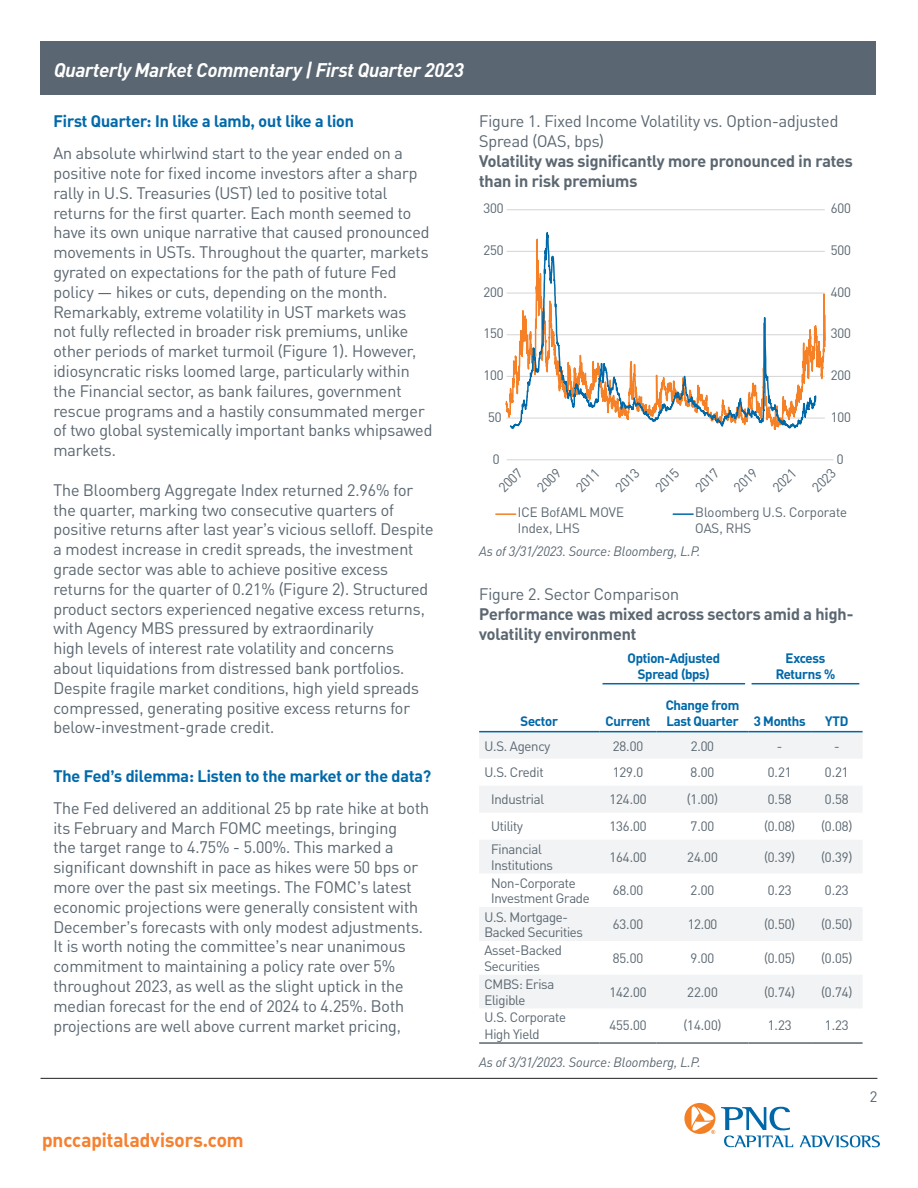
<style>
.page{position:relative;width:918px;height:1188px;background:#fff}
.page>*{position:absolute;margin:0;border:0;box-sizing:border-box;transform-origin:0 0}
.t1{font:italic 700 19.5px "PNC Brand";color:#fff}
.t2{font:700 19.5px "PNC Brand";color:#f58130}
.t3{font:16.5px/19.8px "PNC Brand";color:#5b6771}
.t4{font:700 16.5px/19.8px "PNC Brand";color:#5b6771}
.h2_-_content{font:700 16.5px "PNC Brand";color:#0069aa}
.t5{font:15px "PNC Brand";color:#5b6771}
.t6{font:13.5px/16.2px "PNC Brand";letter-spacing:-.015em;color:#5b6771}
.t7{font:700 13.5px/16.2px "PNC Brand";letter-spacing:-.015em;color:#0068a9;text-align:center}
.t8{font:italic 13.5px "PNC Brand";color:#5b6771}
</style>
<div class="page">
<svg style="left:684px;top:1103px;width:31px;height:31px"></svg>
<svg style="left:721px;top:1107px;width:69px;height:23px"></svg>
<svg style="left:724px;top:1136px;width:69px;height:11px"></svg>
<svg style="left:800px;top:1135px;width:80px;height:12px"></svg>
<hr style="left:40px;top:1078px;width:837px;height:1px;background:#231f20">
<div style="left:40px;top:41px;width:836px;height:54px;background:#5a6671"></div>
<hr style="left:507px;top:459px;width:326px;height:1px;background:#d9d9d9">
<svg style="left:505px;top:209px;width:321px;height:870px"></svg>
<svg style="left:509px;top:209px;width:308px;height:255px"></svg>
<hr style="left:496px;top:513px;width:20px;height:2px;background:#f58025">
<hr style="left:673px;top:513px;width:20px;height:2px;background:#0069aa">
<svg style="left:479px;top:732px;width:384px;height:276px;fill:#f2f3f4"></svg>
<hr style="left:479px;top:731px;width:120px;height:1px;background:#0068a9">
<hr style="left:599px;top:731px;width:58px;height:1px;background:#0068a9">
<hr style="left:657px;top:731px;width:91px;height:1px;background:#0068a9">
<hr style="left:748px;top:731px;width:63px;height:1px;background:#0068a9">
<hr style="left:811px;top:731px;width:52px;height:1px;background:#0068a9">
<hr style="left:479px;top:1042px;width:120px;height:2px;background:#5a6670">
<hr style="left:599px;top:1042px;width:58px;height:2px;background:#5a6670">
<hr style="left:657px;top:1042px;width:91px;height:2px;background:#5a6670">
<hr style="left:748px;top:1042px;width:63px;height:2px;background:#5a6670">
<hr style="left:811px;top:1042px;width:52px;height:2px;background:#5a6670">
<hr style="left:603px;top:683px;width:142px;height:1px;background:#0068a9">
<hr style="left:752px;top:683px;width:107px;height:1px;background:#0068a9">
<p class="t1" style="left:54px;top:58px;width:411px">Quarterly Market Commentary | First Quarter 2023</p>
<h2 class="h2_-_content" style="left:53px;top:111px;width:302px">First Quarter: In like a lamb, out like a lion</h2>
<p class="t3" style="left:53px;top:143px;width:380px">An absolute whirlwind start to the year ended on a positive note for fixed income investors after a sharp rally in U.S. Treasuries (UST) led to positive total returns for the first quarter. Each month seemed to have its own unique narrative that caused pronounced movements in USTs. Throughout the quarter, markets gyrated on expectations for the path of future Fed policy — hikes or cuts, depending on the month.<br>Remarkably, extreme volatility in UST markets was not fully reflected in broader risk premiums, unlike other periods of market turmoil (Figure 1). However, idiosyncratic risks loomed large, particularly within the Financial sector, as bank failures, government rescue programs and a hastily consummated merger of two global systemically important banks whipsawed markets.</p>
<p class="t3" style="left:53px;top:480px;width:382px">The Bloomberg Aggregate Index returned 2.96% for the quarter, marking two consecutive quarters of positive returns after last year’s vicious selloff. Despite a modest increase in credit spreads, the investment grade sector was able to achieve positive excess returns for the quarter of 0.21% (Figure 2). Structured product sectors experienced negative excess returns, with Agency MBS pressured by extraordinarily<br>high levels of interest rate volatility and concerns about liquidations from distressed bank portfolios.<br>Despite fragile market conditions, high yield spreads compressed, generating positive excess returns for below-investment-grade credit.</p>
<h2 class="h2_-_content" style="left:53px;top:765px;width:379px">The Fed’s dilemma: Listen to the market or the data?</h2>
<p class="t3" style="left:53px;top:798px;width:377px">The Fed delivered an additional 25 bp rate hike at both its February and March FOMC meetings, bringing<br>the target range to 4.75% - 5.00%. This marked a significant downshift in pace as hikes were 50 bps or more over the past six meetings. The FOMC’s latest economic projections were generally consistent with December’s forecasts with only modest adjustments.<br>It is worth noting the committee’s near unanimous commitment to maintaining a policy rate over 5% throughout 2023, as well as the slight uptick in the median forecast for the end of 2024 to 4.25%. Both projections are well above current market pricing,</p>
<p class="t3" style="left:479px;top:111px;width:361px">Figure 1. Fixed Income Volatility vs. Option-adjusted<br>Spread (OAS, bps)</p>
<p class="t4" style="left:479px;top:150px;width:375px">Volatility was significantly more pronounced in rates than in risk premiums</p>
<p class="t6" style="left:483px;top:200px;width:22px">300</p>
<p class="t6" style="left:831px;top:200px;width:22px">600</p>
<p class="t6" style="left:483px;top:241px;width:22px">250</p>
<p class="t6" style="left:831px;top:241px;width:22px">500</p>
<p class="t6" style="left:483px;top:283px;width:22px">200</p>
<p class="t6" style="left:831px;top:283px;width:22px">400</p>
<p class="t6" style="left:483px;top:325px;width:22px">150</p>
<p class="t6" style="left:831px;top:325px;width:22px">300</p>
<p class="t6" style="left:483px;top:367px;width:22px">100</p>
<p class="t6" style="left:831px;top:367px;width:22px">200</p>
<p class="t6" style="left:488px;top:409px;width:15px">50</p>
<p class="t6" style="left:831px;top:409px;width:22px">100</p>
<p class="t6" style="left:493px;top:451px;width:8px">0</p>
<p class="t6" style="left:837px;top:451px;width:8px">0</p>
<p class="t6" style="left:495px;top:484px;width:29px;rotate:-45deg">2007</p>
<p class="t6" style="left:534px;top:484px;width:29px;rotate:-45deg">2009</p>
<p class="t6" style="left:572px;top:484px;width:29px;rotate:-45deg">2011</p>
<p class="t6" style="left:612px;top:484px;width:29px;rotate:-45deg">2013</p>
<p class="t6" style="left:652px;top:484px;width:29px;rotate:-45deg">2015</p>
<p class="t6" style="left:692px;top:484px;width:29px;rotate:-45deg">2017</p>
<p class="t6" style="left:730px;top:484px;width:29px;rotate:-45deg">2019</p>
<p class="t6" style="left:769px;top:484px;width:29px;rotate:-45deg">2021</p>
<p class="t6" style="left:809px;top:484px;width:29px;rotate:-45deg">2023</p>
<p class="t6" style="left:518px;top:504px;width:108px">ICE BofAML MOVE<br>Index, LHS</p>
<p class="t6" style="left:695px;top:504px;width:153px">Bloomberg U.S. Corporate<br>OAS, RHS</p>
<p class="t8" style="left:479px;top:543px;width:223px">As of 3/31/2023. Source: Bloomberg, L.P.</p>
<p class="t3" style="left:479px;top:584px;width:202px">Figure 2. Sector Comparison</p>
<p class="t4" style="left:479px;top:603px;width:376px">Performance was mixed across sectors amid a high&shy;volatility environment</p>
<p class="t7" style="left:628px;top:649px;width:94px">Option-Adjusted<br>Spread (bps)</p>
<p class="t7" style="left:776px;top:649px;width:61px">Excess<br>Returns %</p>
<p class="t7" style="left:521px;top:713px;width:39px">Sector</p>
<p class="t7" style="left:606px;top:713px;width:46px">Current</p>
<p class="t7" style="left:666px;top:697px;width:75px;text-align:left">Change from<br>Last Quarter</p>
<p class="t7" style="left:754px;top:713px;width:53px">3 Months</p>
<p class="t7" style="left:825px;top:713px;width:25px">YTD</p>
<p class="t6" style="left:484px;top:737px;width:67px">U.S. Agency</p>
<p class="t6" style="left:613px;top:737px;width:32px">28.00</p>
<p class="t6" style="left:691px;top:737px;width:25px">2.00</p>
<p class="t6" style="left:777px;top:737px;width:7px">-</p>
<p class="t6" style="left:834px;top:737px;width:7px">-</p>
<p class="t6" style="left:484px;top:764px;width:61px">U.S. Credit</p>
<p class="t6" style="left:613px;top:764px;width:32px">129.0</p>
<p class="t6" style="left:691px;top:764px;width:25px">8.00</p>
<p class="t6" style="left:768px;top:764px;width:25px">0.21</p>
<p class="t6" style="left:825px;top:764px;width:25px">0.21</p>
<p class="t6" style="left:491px;top:791px;width:55px">Industrial</p>
<p class="t6" style="left:609px;top:791px;width:39px">124.00</p>
<p class="t6" style="left:687px;top:791px;width:33px">(1.00)</p>
<p class="t6" style="left:768px;top:791px;width:25px">0.58</p>
<p class="t6" style="left:825px;top:791px;width:25px">0.58</p>
<p class="t6" style="left:491px;top:818px;width:33px">Utility</p>
<p class="t6" style="left:609px;top:818px;width:39px">136.00</p>
<p class="t6" style="left:691px;top:818px;width:25px">7.00</p>
<p class="t6" style="left:764px;top:818px;width:33px">(0.08)</p>
<p class="t6" style="left:821px;top:818px;width:33px">(0.08)</p>
<p class="t6" style="left:491px;top:840px;width:63px">Financial<br>Institutions</p>
<p class="t6" style="left:609px;top:848px;width:39px">164.00</p>
<p class="t6" style="left:687px;top:848px;width:32px">24.00</p>
<p class="t6" style="left:764px;top:848px;width:33px">(0.39)</p>
<p class="t6" style="left:821px;top:848px;width:33px">(0.39)</p>
<p class="t6" style="left:491px;top:875px;width:100px;line-height:15px">Non-Corporate<br>Investment Grade</p>
<p class="t6" style="left:613px;top:882px;width:32px">68.00</p>
<p class="t6" style="left:691px;top:882px;width:25px">2.00</p>
<p class="t6" style="left:768px;top:882px;width:25px">0.23</p>
<p class="t6" style="left:825px;top:882px;width:25px">0.23</p>
<p class="t6" style="left:484px;top:909px;width:100px;line-height:15px">U.S. Mortgage-<br>Backed Securities</p>
<p class="t6" style="left:613px;top:916px;width:32px">63.00</p>
<p class="t6" style="left:688px;top:916px;width:31px">12.00</p>
<p class="t6" style="left:764px;top:916px;width:33px">(0.50)</p>
<p class="t6" style="left:821px;top:916px;width:33px">(0.50)</p>
<p class="t6" style="left:484px;top:942px;width:79px">Asset-Backed<br>Securities</p>
<p class="t6" style="left:613px;top:950px;width:32px">85.00</p>
<p class="t6" style="left:691px;top:950px;width:25px">9.00</p>
<p class="t6" style="left:764px;top:950px;width:33px">(0.05)</p>
<p class="t6" style="left:821px;top:950px;width:33px">(0.05)</p>
<p class="t6" style="left:484px;top:975px;width:71px">CMBS: Erisa<br>Eligible</p>
<p class="t6" style="left:609px;top:983px;width:39px">142.00</p>
<p class="t6" style="left:687px;top:983px;width:32px">22.00</p>
<p class="t6" style="left:764px;top:983px;width:33px">(0.74)</p>
<p class="t6" style="left:821px;top:983px;width:33px">(0.74)</p>
<p class="t6" style="left:484px;top:1009px;width:83px">U.S. Corporate<br>High Yield</p>
<p class="t6" style="left:609px;top:1017px;width:39px">455.00</p>
<p class="t6" style="left:684px;top:1017px;width:39px">(14.00)</p>
<p class="t6" style="left:768px;top:1017px;width:25px">1.23</p>
<p class="t6" style="left:825px;top:1017px;width:25px">1.23</p>
<p class="t8" style="left:479px;top:1054px;width:223px">As of 3/31/2023. Source: Bloomberg, L.P.</p>
<p class="t2" style="left:42px;top:1127px;width:203px">pnccapitaladvisors.com</p>
<p class="t5" style="left:870px;top:1087px;width:9px">2</p>
</div>
